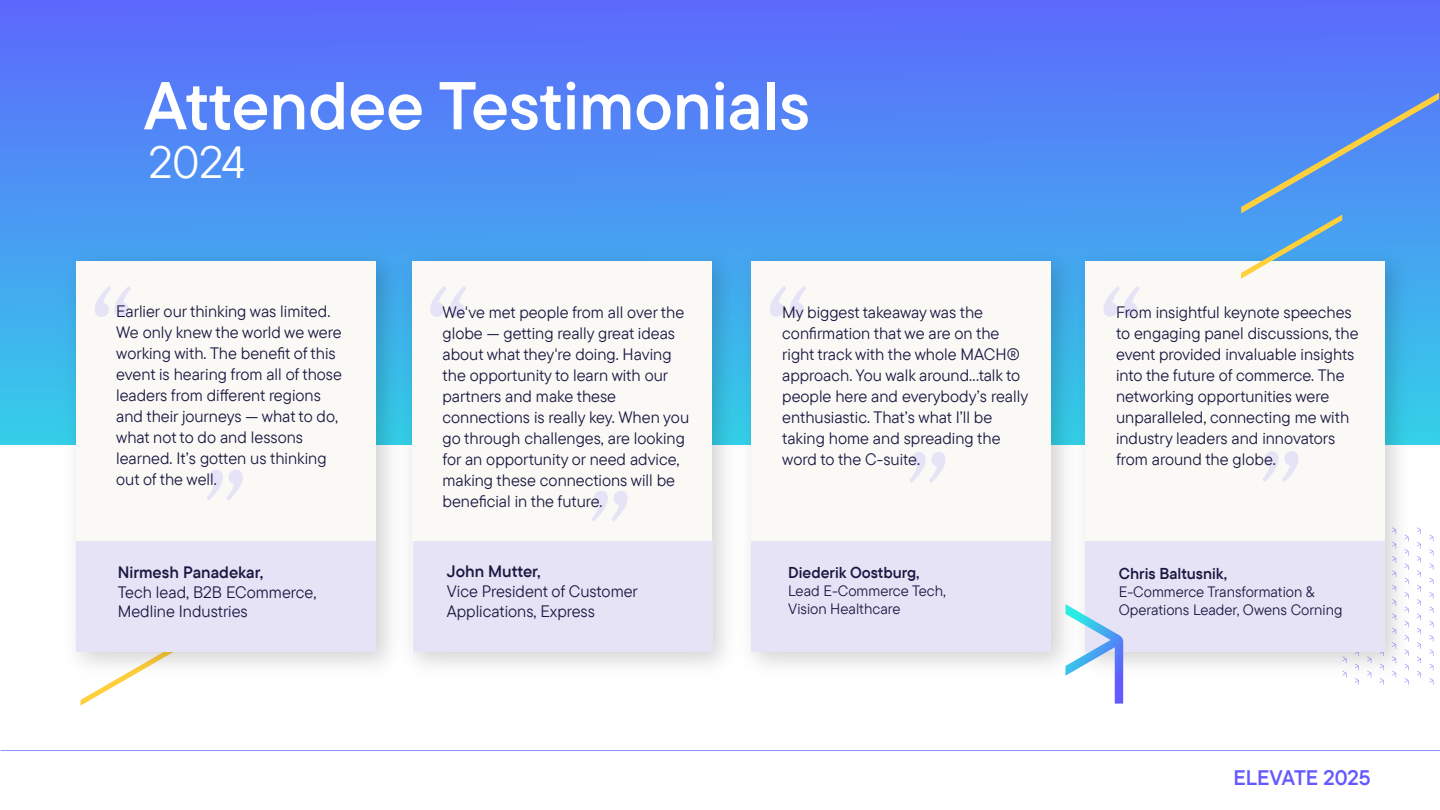
<style>
.page{position:relative;width:1440px;height:810px;background:#fff}
.page>*{position:absolute;margin:0;border:0;box-sizing:border-box;transform-origin:0 0}
.t1{font:67.5px "TT Commons Pro Db";color:#fff}
.t2{font:45px "TT Commons Pro";color:#fff}
.t3{font:21px "TT Commons Pro Db";color:#6359ff}
.t4{font:16.5px/21px "TT Commons Pro";color:#191741}
.t5{font:16.5px "TT Commons Pro Db";color:#191741}
.t6{font:15.75px "TT Commons Pro Db";color:#191741}
.t7{font:15px/18px "TT Commons Pro";color:#191741}
</style>
<div class="page">
<svg style="left:1430px;top:549px;width:3px;height:7px"></svg>
<svg style="left:1430px;top:563px;width:3px;height:7px"></svg>
<svg style="left:1430px;top:592px;width:3px;height:7px"></svg>
<svg style="left:1430px;top:606px;width:3px;height:7px"></svg>
<svg style="left:1430px;top:635px;width:3px;height:7px"></svg>
<svg style="left:1430px;top:649px;width:3px;height:7px"></svg>
<svg style="left:1430px;top:678px;width:3px;height:7px"></svg>
<svg style="left:81px;top:686px;width:34px;height:20px"></svg>
<div style="left:1px;top:0;width:1439px;height:445px;background:linear-gradient(to bottom,#5d69fc,#35d0e9)"></div>
<img style="left:56px;top:241px;width:335px;height:445px">
<div style="left:76px;top:261px;width:300px;height:390px;background:#fbf9f5"></div>
<div style="left:76px;top:541px;width:300px;height:111px;background:#e6e3f6"></div>
<svg style="left:95px;top:286px;width:36px;height:31px"></svg>
<svg style="left:207px;top:470px;width:36px;height:31px"></svg>
<img style="left:391px;top:241px;width:339px;height:425px">
<div style="left:412px;top:261px;width:300px;height:390px;background:#fbf9f5"></div>
<svg style="left:430px;top:286px;width:36px;height:31px"></svg>
<svg style="left:592px;top:491px;width:36px;height:31px"></svg>
<img style="left:730px;top:241px;width:334px;height:425px">
<div style="left:751px;top:261px;width:300px;height:390px;background:#fbf9f5"></div>
<svg style="left:770px;top:286px;width:36px;height:31px"></svg>
<svg style="left:910px;top:452px;width:36px;height:31px"></svg>
<img style="left:1064px;top:241px;width:355px;height:445px">
<div style="left:1085px;top:261px;width:300px;height:390px;background:#fbf9f5"></div>
<svg style="left:1104px;top:286px;width:36px;height:31px"></svg>
<svg style="left:1262px;top:451px;width:37px;height:31px"></svg>
<svg style="left:1241px;top:93px;width:198px;height:186px;background:#609dea"></svg>
<hr style="left:1px;top:750px;width:1439px;height:1px;background:#8f8fff">
<div style="left:413px;top:541px;width:300px;height:111px;background:#e6e3f6"></div>
<div style="left:751px;top:541px;width:300px;height:111px;background:#e6e3f6"></div>
<div style="left:1085px;top:541px;width:300px;height:111px;background:#e6e3f6"></div>
<svg style="left:1065px;top:604px;width:58px;height:100px"></svg>
<h1 class="t1" style="left:144px;top:56px;width:668px">Attendee Testimonials</h1>
<h2 class="t2" style="left:149px;top:131px;width:98px">2024</h2>
<p class="t4" style="left:116px;top:301px;width:227px">Earlier our thinking was limited.<br>We only knew the world we were working with. The benefit of this event is hearing from all of those leaders from different regions and their journeys — what to do, what not to do and lessons learned. It’s gotten us thinking out of the well.</p>
<p class="t4" style="left:443px;top:301px;width:248px">We've met people from all over the globe — getting really great ideas about what they're doing. Having the opportunity to learn with our partners and make these connections is really key. When you go through challenges, are looking for an opportunity or need advice, making these connections will be beneficial in the future.</p>
<p class="t4" style="left:782px;top:301px;width:247px">My biggest takeaway was the confirmation that we are on the right track with the whole MACH® approach. You walk around…talk to people here and everybody’s really enthusiastic. That’s what I’ll be taking home and spreading the word to the C-suite.</p>
<p class="t4" style="left:1116px;top:301px;width:244px">From insightful keynote speeches to engaging panel discussions, the event provided invaluable insights into the future of commerce. The networking opportunities were unparalleled, connecting me with industry leaders and innovators from around the globe.</p>
<p class="t5" style="left:118px;top:560px;width:147px">Nirmesh Panadekar,</p>
<p class="t4" style="left:118px;top:582px;width:200px;line-height:19.8px">Tech lead, B2B ECommerce,<br>Medline Industries</p>
<p class="t5" style="left:447px;top:560px;width:95px">John Mutter,</p>
<p class="t4" style="left:447px;top:582px;width:193px;line-height:19.8px">Vice President of Customer<br>Applications, Express</p>
<p class="t6" style="left:788px;top:561px;width:133px">Diederik Oostburg,</p>
<p class="t7" style="left:788px;top:582px;width:159px">Lead E-Commerce Tech,<br>Vision Healthcare</p>
<p class="t6" style="left:1119px;top:562px;width:110px">Chris Baltusnik,</p>
<p class="t7" style="left:1119px;top:582px;width:225px">E-Commerce Transformation &amp;<br>Operations Leader, Owens Corning</p>
<p class="t3" style="left:1234px;top:762px;width:139px">ELEVATE 2025</p>
</div>
